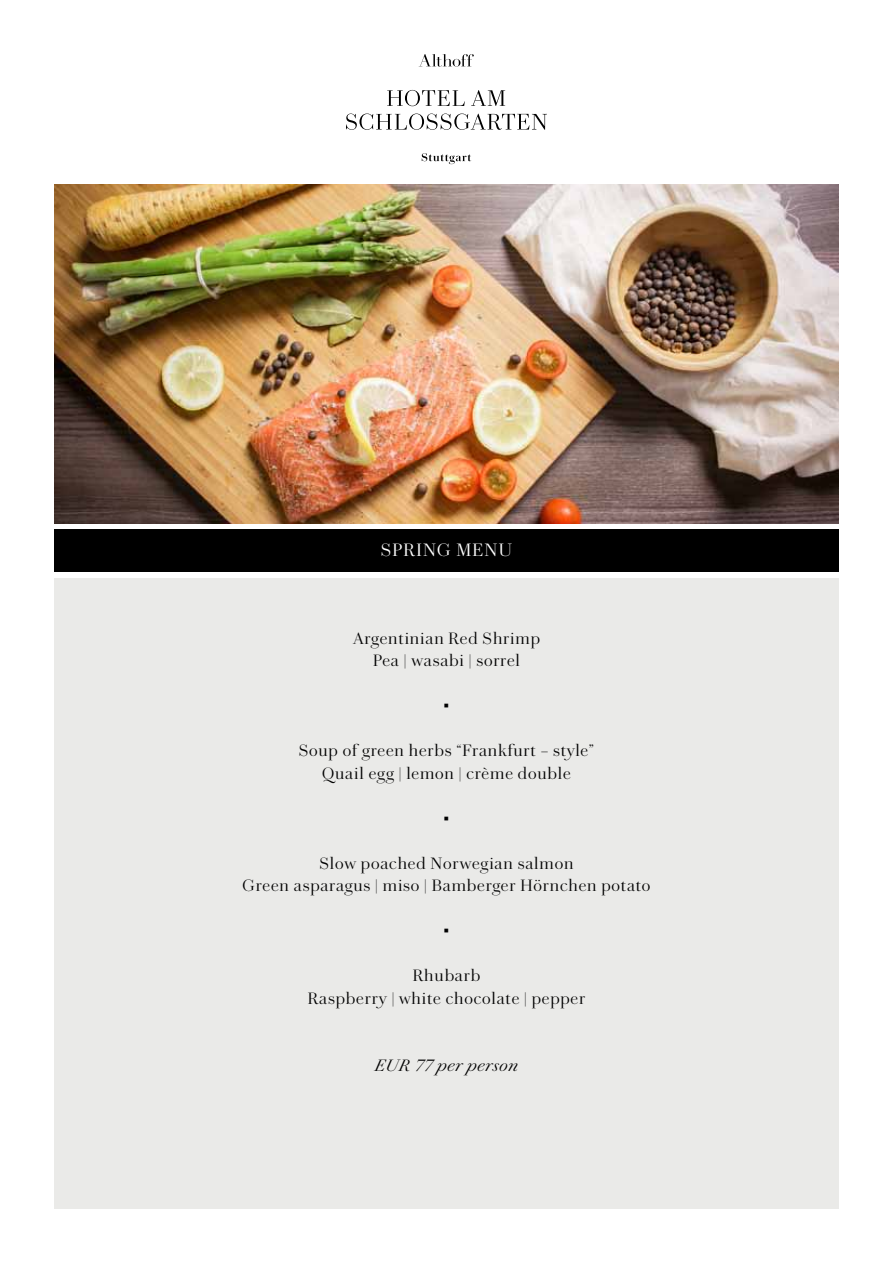
<style>
.page{position:relative;width:893px;height:1263px;background:#fff}
.page>*{position:absolute;margin:0;border:0;box-sizing:border-box;transform-origin:0 0}
.t1{font:300 18px "Chiswick Deck";letter-spacing:.07em;color:#fff}
.t2{font:300 16.5px/22.5px "Chiswick Deck";letter-spacing:.05em;color:#000;text-align:center}
.t3{font:italic 300 16.5px "Chiswick Deck";letter-spacing:.05em;color:#000}
.t4{font:16.5px "Arial";color:#000}
</style>
<div class="page">
<div style="left:54px;top:529px;width:785px;height:43px;background:#000"></div>
<div style="left:54px;top:578px;width:785px;height:631px;background:#eaeae8"></div>
<img style="left:54px;top:185px;width:785px;height:338px">
<svg style="left:422px;top:153px;width:49px;height:11px"></svg>
<svg style="left:346px;top:114px;width:201px;height:16px"></svg>
<svg style="left:387px;top:90px;width:118px;height:16px"></svg>
<svg style="left:419px;top:54px;width:55px;height:13px"></svg>
<p class="t1" style="left:381px;top:537px;width:133px">Spring Menu</p>
<p class="t2" style="left:353px;top:626px;width:188px">Argentinian Red Shrimp<br>Pea | wasabi | sorrel</p>
<p class="t4" style="left:444px;top:694px;width:7px">▪︎</p>
<p class="t2" style="left:299px;top:739px;width:297px">Soup of green herbs “Frankfurt – style”<br>Quail egg | lemon | crème double</p>
<p class="t4" style="left:444px;top:807px;width:7px">▪︎</p>
<p class="t2" style="left:243px;top:851px;width:409px">Slow poached Norwegian salmon<br>Green asparagus | miso | Bamberger Hörnchen potato</p>
<p class="t4" style="left:444px;top:919px;width:7px">▪︎</p>
<p class="t2" style="left:308px;top:964px;width:279px">Rhubarb<br>Raspberry | white chocolate | pepper</p>
<p class="t3" style="left:375px;top:1053px;width:144px">EUR 77 per person</p>
</div>
